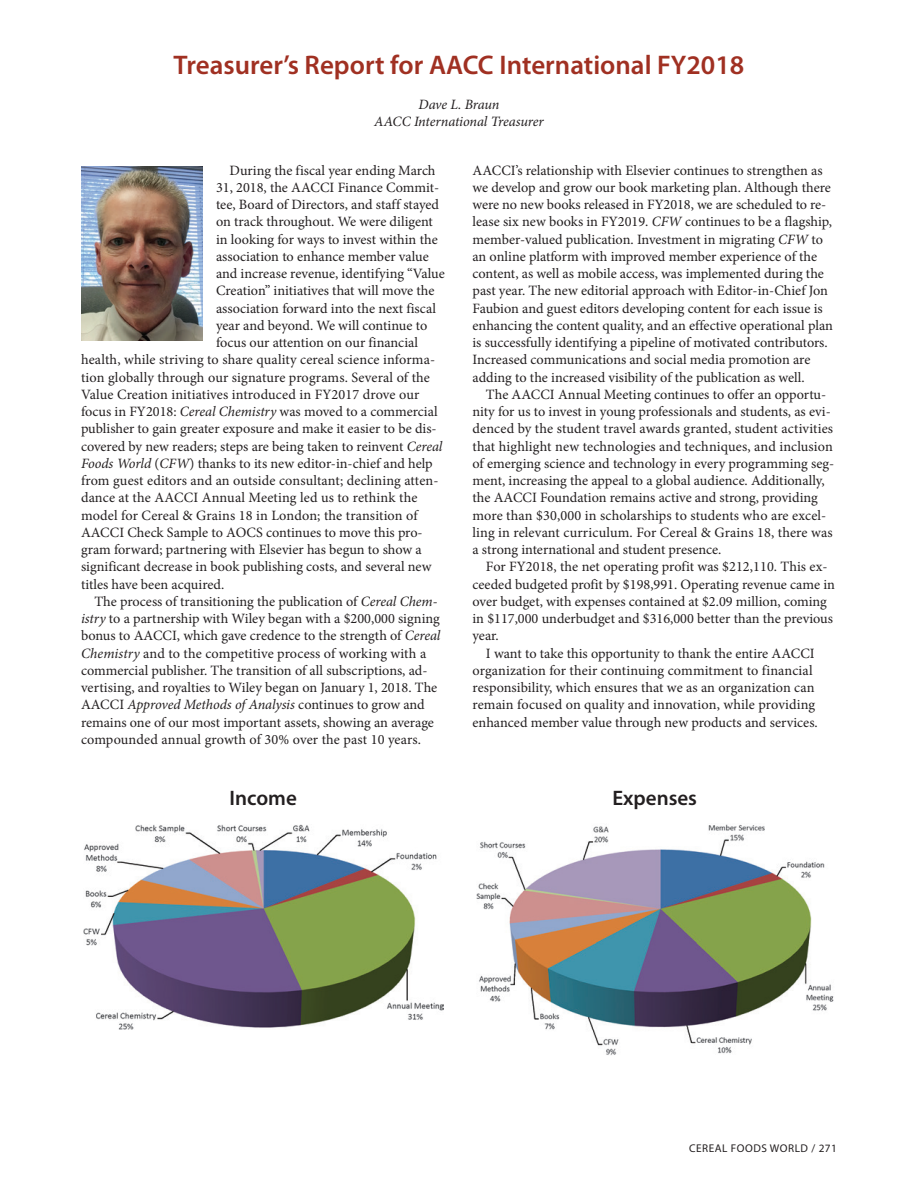
<style>
.page{position:relative;width:918px;height:1188px;background:#fff}
.page>*{position:absolute;margin:0;border:0;box-sizing:border-box;transform-origin:0 0}
.t1{font:600 27px "Myriad Pro";color:#a03022}
.t2{font:600 21px "Myriad Pro";color:#231f20}
.t3{font:14.25px/17.2px "Minion Pro";color:#231f20}
.t4{font:italic 14.25px/17.2px "Minion Pro";letter-spacing:-.01em;color:#231f20;text-align:center}
.t5{font:11.25px "Myriad Pro";letter-spacing:.045em;color:#231f20}
.s1{font-style:italic}
.s2{font-style:normal}
</style>
<div class="page">
<img style="left:81px;top:167px;width:121px;height:174px">
<img style="left:476px;top:824px;width:358px;height:231px">
<img style="left:83px;top:824px;width:360px;height:206px">
<h1 class="t1" style="left:174px;top:48px;width:572px">Treasurer’s Report for AACC International FY2018</h1>
<p class="t4" style="left:374px;top:96px;width:171px">Dave L. Braun<br>AACC International Treasurer</p>
<p class="t3" style="left:230px;top:161px;width:208px">During the fiscal year ending March</p>
<p class="t3" style="left:216px;top:179px;width:225px">31, 2018, the AACCI Finance Commit-</p>
<p class="t3" style="left:216px;top:196px;width:225px">tee, Board of Directors, and staff stayed</p>
<p class="t3" style="left:216px;top:213px;width:218px">on track throughout. We were diligent</p>
<p class="t3" style="left:216px;top:230px;width:223px">in looking for ways to invest within the</p>
<p class="t3" style="left:216px;top:248px;width:214px">association to enhance member value</p>
<p class="t3" style="left:216px;top:265px;width:230px">and increase revenue, identifying “Value</p>
<p class="t3" style="left:216px;top:282px;width:220px">Creation” initiatives that will move the</p>
<p class="t3" style="left:216px;top:299px;width:221px">association forward into the next fiscal</p>
<p class="t3" style="left:216px;top:317px;width:213px">year and beyond. We will continue to</p>
<p class="t3" style="left:216px;top:334px;width:204px">focus our attention on our financial</p>
<p class="t3" style="left:81px;top:351px;width:356px">health, while striving to share quality cereal science informa-</p>
<p class="t3" style="left:81px;top:368px;width:351px">tion globally through our signature programs. Several of the</p>
<p class="t3" style="left:81px;top:386px;width:340px">Value Creation initiatives introduced in FY2017 drove our</p>
<p class="t3" style="left:81px;top:403px;width:358px">focus in FY2018: <span class="s1">Cereal Chemistry</span> was moved to a commercial</p>
<p class="t3" style="left:81px;top:420px;width:357px">publisher to gain greater exposure and make it easier to be dis-</p>
<p class="t3" style="left:81px;top:438px;width:363px">covered by new readers; steps are being taken to reinvent <span class="s1">Cereal</span></p>
<p class="t3" style="left:81px;top:455px;width:353px"><span class="s1">Foods World</span> (<span class="s1">CFW</span>) thanks to its new editor-in-chief and help</p>
<p class="t3" style="left:81px;top:472px;width:359px">from guest editors and an outside consultant; declining atten-</p>
<p class="t3" style="left:81px;top:489px;width:338px">dance at the AACCI Annual Meeting led us to rethink the</p>
<p class="t3" style="left:81px;top:507px;width:338px">model for Cereal &amp; Grains 18 in London; the transition of</p>
<p class="t3" style="left:81px;top:524px;width:343px">AACCI Check Sample to AOCS continues to move this pro-</p>
<p class="t3" style="left:81px;top:541px;width:342px">gram forward; partnering with Elsevier has begun to show a</p>
<p class="t3" style="left:81px;top:558px;width:352px">significant decrease in book publishing costs, and several new</p>
<p class="t3" style="left:81px;top:576px;width:145px">titles have been acquired.</p>
<p class="t3" style="left:94px;top:593px;width:345px">The process of transitioning the publication of <span class="s1">Cereal Chem-</span></p>
<p class="t3" style="left:81px;top:610px;width:360px"><span class="s1">istry</span> to a partnership with Wiley began with a $200,000 signing</p>
<p class="t3" style="left:81px;top:627px;width:361px">bonus to AACCI, which gave credence to the strength of <span class="s1">Cereal</span></p>
<p class="t3" style="left:81px;top:645px;width:347px"><span class="s1">Chemistry</span> and to the competitive process of working with a</p>
<p class="t3" style="left:81px;top:662px;width:348px">commercial publisher. The transition of all subscriptions, ad-</p>
<p class="t3" style="left:81px;top:679px;width:358px">vertising, and royalties to Wiley began on January 1, 2018. The</p>
<p class="t4" style="left:81px;top:696px;width:345px"><span class="s2">AACCI</span> Approved Methods of Analysis <span class="s2">continues to grow and</span></p>
<p class="t3" style="left:81px;top:714px;width:354px">remains one of our most important assets, showing an average</p>
<p class="t3" style="left:81px;top:731px;width:342px">compounded annual growth of 30% over the past 10 years.</p>
<h2 class="t2" style="left:230px;top:784px;width:69px">Income</h2>
<p class="t3" style="left:472px;top:161px;width:362px">AACCI’s relationship with Elsevier continues to strengthen as we develop and grow our book marketing plan. Although there were no new books released in FY2018, we are scheduled to re&shy;lease six new books in FY2019. <span class="s1">CFW</span> continues to be a flagship, member-valued publication. Investment in migrating <span class="s1">CFW</span> to an online platform with improved member experience of the content, as well as mobile access, was implemented during the past year. The new editorial approach with Editor-in-Chief Jon Faubion and guest editors developing content for each issue is enhancing the content quality, and an effective operational plan is successfully identifying a pipeline of motivated contributors.<br>Increased communications and social media promotion are adding to the increased visibility of the publication as well.</p>
<p class="t3" style="left:472px;top:386px;width:363px;text-indent:13px">The AACCI Annual Meeting continues to offer an opportu&shy;nity for us to invest in young professionals and students, as evi&shy;denced by the student travel awards granted, student activities that highlight new technologies and techniques, and inclusion of emerging science and technology in every programming seg&shy;ment, increasing the appeal to a global audience. Additionally, the AACCI Foundation remains active and strong, providing more than $30,000 in scholarships to students who are excel&shy;ling in relevant curriculum. For Cereal &amp; Grains 18, there was a strong international and student presence.</p>
<p class="t3" style="left:472px;top:558px;width:364px;text-indent:13px">For FY2018, the net operating profit was $212,110. This ex&shy;ceeded budgeted profit by $198,991. Operating revenue came in over budget, with expenses contained at $2.09 million, coming in $117,000 underbudget and $316,000 better than the previous year.</p>
<p class="t3" style="left:472px;top:645px;width:347px;text-indent:13px">I want to take this opportunity to thank the entire AACCI organization for their continuing commitment to financial responsibility, which ensures that we as an organization can remain focused on quality and innovation, while providing enhanced member value through new products and services.</p>
<h2 class="t2" style="left:612px;top:784px;width:86px">Expenses</h2>
<p class="t5" style="left:689px;top:1141px;width:149px">CEREAL FOODS WORLD / 271</p>
</div>
